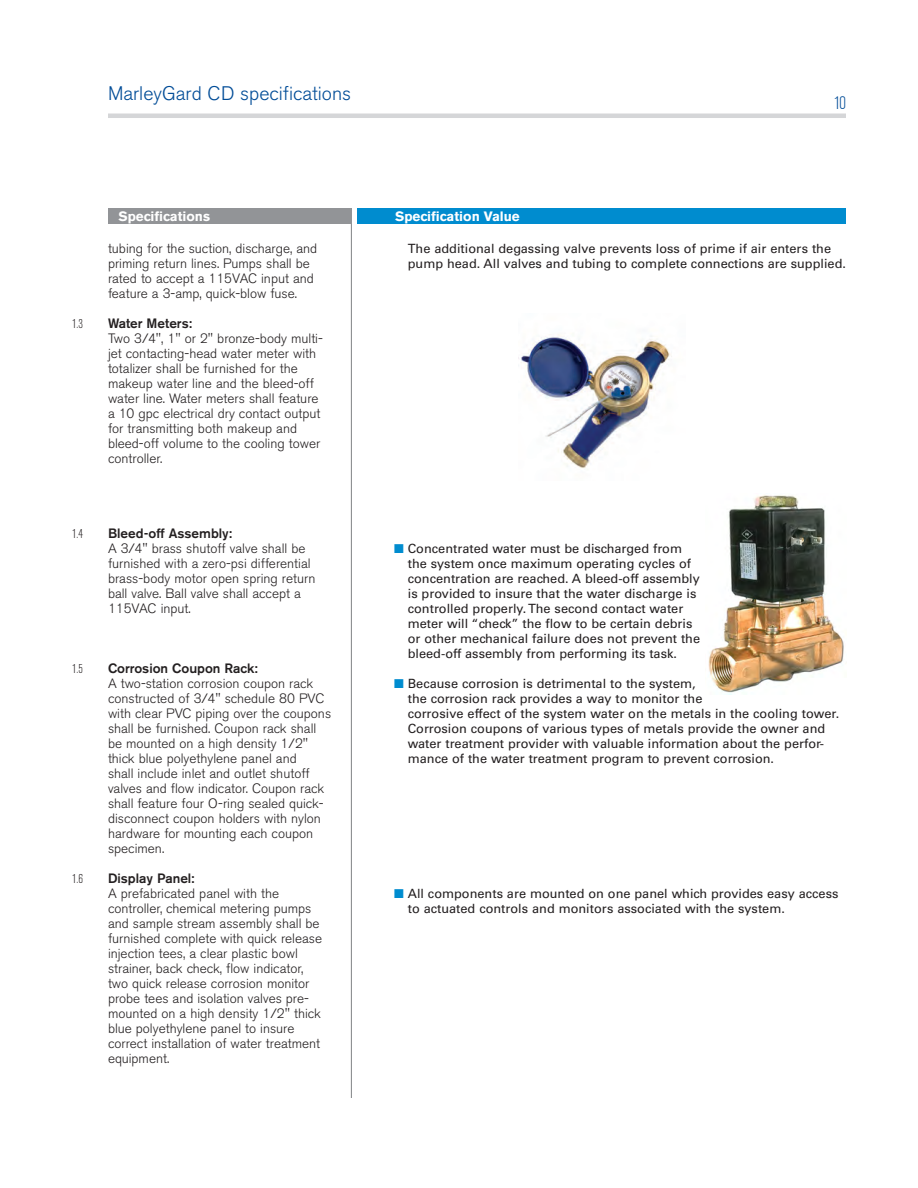
<style>
.page{position:relative;width:918px;height:1188px;background:#fff}
.page>*{position:absolute;margin:0;border:0;box-sizing:border-box;transform-origin:0 0}
.t1{font:300 19.5px "Akzidenz Grotesk BE";color:#004c97}
.t2{font:300 condensed 18px "Akzidenz Grotesk BE";color:#004c97}
.spec{font:300 13.5px/15px "Akzidenz Grotesk BE";color:#231f20}
.spec-2{font:500 13.5px "Akzidenz Grotesk BE";color:#231f20}
.t3{font:700 13.5px "Akzidenz Grotesk BE";color:#fff}
.spec_value{font:12.75px/15px "Univers";color:#231f20}
.spec-3{font:300 condensed 12.75px "Akzidenz Grotesk BE";color:#231f20}
.s1{color:#008ccf}
</style>
<div class="page">
<hr style="left:108px;top:114px;width:738px;height:4px;background:#d5d6d8">
<img style="left:708px;top:495px;width:136px;height:200px">
<img style="left:518px;top:334px;width:154px;height:134px">
<hr style="left:351px;top:208px;width:1px;height:890px;background:#808285">
<div style="left:108px;top:208px;width:244px;height:16px;background:#929497"></div>
<div style="left:358px;top:208px;width:488px;height:16px;background:#008ccf"></div>
<h1 class="t1" style="left:108px;top:82px;width:245px">MarleyGard CD specifications</h1>
<h2 class="t2" style="left:834px;top:93px;width:13px">10</h2>
<p class="t3" style="left:118px;top:208px;width:93px">Specifications</p>
<p class="t3" style="left:395px;top:208px;width:126px">Specification Value</p>
<p class="spec" style="left:108px;top:241px;width:211px">tubing for the suction, discharge, and priming return lines. Pumps shall be rated to accept a 115VAC input and feature a 3-amp, quick-blow fuse.</p>
<p class="spec-3" style="left:72px;top:317px;width:12px">1.3</p>
<p class="spec-2" style="left:108px;top:315px;width:86px">Water Meters:</p>
<p class="spec" style="left:108px;top:331px;width:216px">Two 3/4", 1" or 2" bronze-body multi&shy;jet contacting-head water meter with totalizer shall be furnished for the makeup water line and the bleed-off water line. Water meters shall feature a 10 gpc electrical dry contact output for transmitting both makeup and bleed-off volume to the cooling tower controller.</p>
<p class="spec-3" style="left:72px;top:527px;width:12px">1.4</p>
<p class="spec-2" style="left:108px;top:525px;width:126px">Bleed-off Assembly:</p>
<p class="spec" style="left:108px;top:541px;width:209px">A 3/4" brass shutoff valve shall be furnished with a zero-psi differential brass-body motor open spring return ball valve. Ball valve shall accept a<br>115VAC input.</p>
<p class="spec-3" style="left:72px;top:662px;width:12px">1.5</p>
<p class="spec-2" style="left:108px;top:660px;width:151px">Corrosion Coupon Rack:</p>
<p class="spec" style="left:108px;top:676px;width:225px">A two-station corrosion coupon rack constructed of 3/4" schedule 80 PVC with clear PVC piping over the coupons shall be furnished. Coupon rack shall be mounted on a high density 1/2" thick blue polyethylene panel and<br>shall include inlet and outlet shutoff valves and flow indicator. Coupon rack shall feature four O-ring sealed quick&shy;disconnect coupon holders with nylon hardware for mounting each coupon specimen.</p>
<p class="spec-3" style="left:72px;top:872px;width:12px">1.6</p>
<p class="spec-2" style="left:108px;top:870px;width:88px">Display Panel:</p>
<p class="spec" style="left:108px;top:886px;width:216px">A prefabricated panel with the controller, chemical metering pumps and sample stream assembly shall be furnished complete with quick release injection tees, a clear plastic bowl strainer, back check, flow indicator, two quick release corrosion monitor probe tees and isolation valves pre&shy;mounted on a high density 1/2" thick blue polyethylene panel to insure correct installation of water treatment equipment.</p>
<p class="spec_value" style="left:408px;top:241px;width:440px">The additional degassing valve prevents loss of prime if air enters the pump head. All valves and tubing to complete connections are supplied.</p>
<p class="spec_value" style="left:408px;top:541px;width:294px;text-indent:-14px"><span class="s1">■</span> Concentrated water must be discharged from the system once maximum operating cycles of concentration are reached. A bleed-off assembly is provided to insure that the water discharge is controlled properly. The second contact water meter will “check” the flow to be certain debris or other mechanical failure does not prevent the bleed-off assembly from performing its task.</p>
<p class="spec_value" style="left:408px;top:676px;width:433px;text-indent:-14px"><span class="s1">■</span> Because corrosion is detrimental to the system,<br>the corrosion rack provides a way to monitor the<br>corrosive effect of the system water on the metals in the cooling tower.<br>Corrosion coupons of various types of metals provide the owner and water treatment provider with valuable information about the perfor&shy;mance of the water treatment program to prevent corrosion.</p>
<p class="spec_value" style="left:408px;top:886px;width:432px;text-indent:-14px"><span class="s1">■</span> All components are mounted on one panel which provides easy access to actuated controls and monitors associated with the system.</p>
</div>
